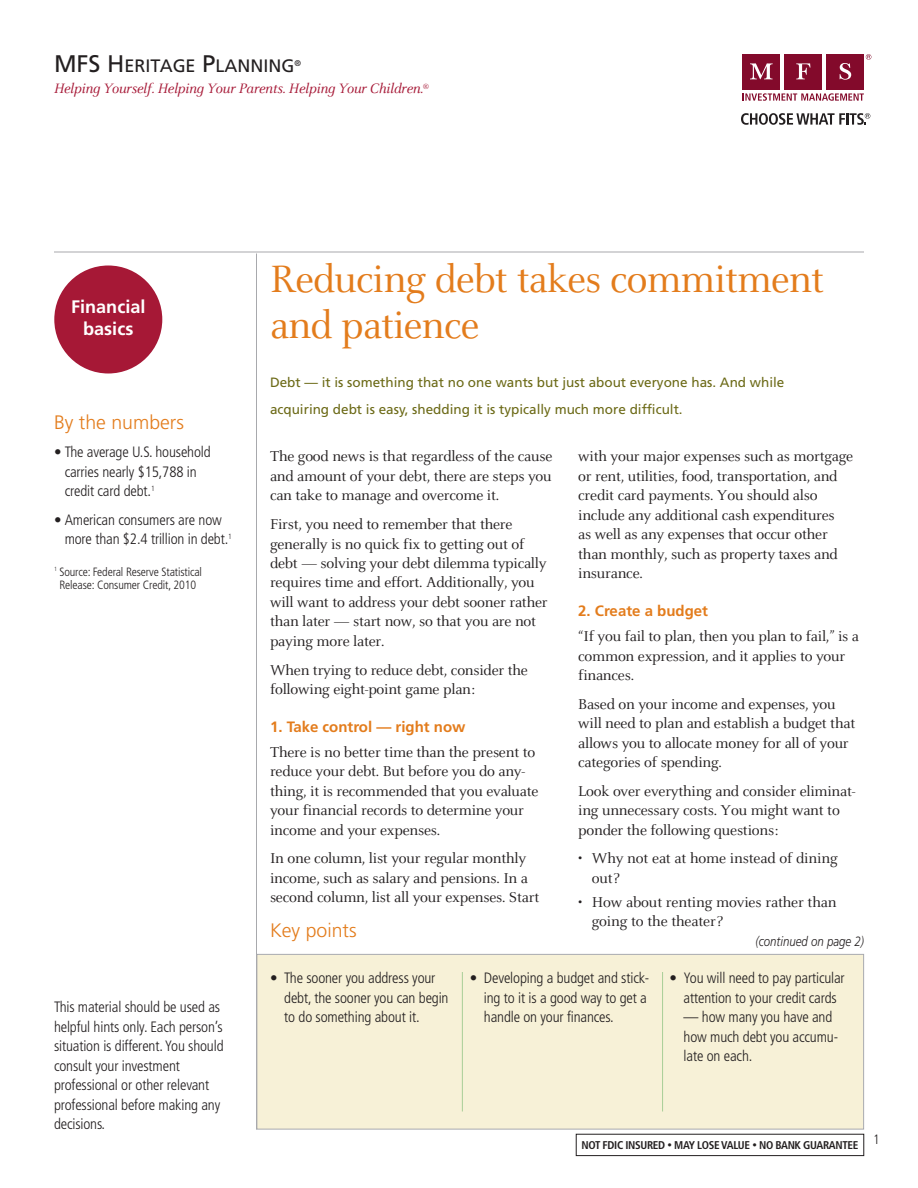
<style>
.page{position:relative;width:918px;height:1188px;background:#fff}
.page>*{position:absolute;margin:0;border:0;box-sizing:border-box;transform-origin:0 0}
.t1{font:42px/46.5px "Celeste OT";letter-spacing:-.02em;color:#e37c1c}
.t2{font:300 19.5px "Frutiger LT Std";color:#e37c1c}
.t3{font:700 18.15px/22.5px "Frutiger LT Std";color:#fff;text-align:center}
.t4{font:18px "Frutiger LT Std";color:#231f20}
.t5{font:15.75px/19.5px "Celeste OT";letter-spacing:-.015em;color:#231f20}
.t6{font:300 condensed 15px/19.5px "Frutiger LT Std";letter-spacing:-.01em;color:#231f20}
.t7{font:italic 15px "Celeste OT";letter-spacing:-.015em;color:#a61836}
.t8{font:700 15px "Frutiger LT Std";color:#e37c1c}
.t9{font:13.5px/27px "Frutiger LT Std";color:#6c6a17}
.t10{font:italic 300 13.5px "Frutiger LT Std";color:#231f20;scale:.85 1}
.t11{font:300 condensed 13.5px "Frutiger LT Std";color:#231f20}
.t12{font:300 condensed 12px/13.5px "Frutiger LT Std";letter-spacing:-.01em;color:#231f20;text-align:center}
.t13{font:700 condensed 11.25px "Frutiger LT Std";letter-spacing:-.03em;color:#231f20}
.t14{font:italic 6.75px "Celeste OT";color:#a61836}
.s1{font-size:24px}
.s2{font-size:9px}
</style>
<div class="page">
<div style="left:54px;top:266px;width:108px;height:108px;background:#a61836;border-radius:50%"></div>
<div style="left:257px;top:955px;width:606px;height:174px;background:#f7f1d7"></div>
<div style="left:256px;top:954px;width:608px;height:176px;border:1px solid #a8a9ad"></div>
<div style="left:576px;top:1134px;width:288px;height:22px;border:1px solid #231f20"></div>
<hr style="left:54px;top:252px;width:810px;height:1px;background:#a8a9ad">
<div style="left:743px;top:54px;width:37px;height:35px;background:#830a2b"></div>
<div style="left:784px;top:54px;width:38px;height:35px;background:#830a2b"></div>
<div style="left:826px;top:54px;width:38px;height:35px;background:#830a2b"></div>
<svg style="left:750px;top:63px;width:23px;height:16px"></svg>
<svg style="left:796px;top:63px;width:14px;height:16px"></svg>
<svg style="left:840px;top:63px;width:11px;height:17px"></svg>
<svg style="left:743px;top:93px;width:121px;height:8px"></svg>
<svg style="left:866px;top:54px;width:5px;height:6px"></svg>
<svg style="left:741px;top:113px;width:129px;height:12px"></svg>
<hr style="left:256px;top:254px;width:1px;height:876px;background:#a8a9ad">
<hr style="left:462px;top:972px;width:1px;height:139px;background:#a9ce97">
<hr style="left:662px;top:972px;width:1px;height:139px;background:#a9ce97">
<p class="t4" style="left:54px;top:58px;width:249px"><span class="s1">MFS H</span>ERITAGE <span class="s1">P</span>LANNING<sup>®</sup></p>
<p class="t7" style="left:54px;top:83px;width:371px">Helping Yourself. Helping Your Parents. Helping Your Children.</p>
<p class="t14" style="left:423px;top:83px;width:7px">®</p>
<p class="t3" style="left:71px;top:297px;width:76px">Financial basics</p>
<p class="t2" style="left:54px;top:414px;width:131px">By the numbers</p>
<p class="t6" style="left:65px;top:443px;width:148px;text-indent:-11px">• The average U.S. household carries nearly $15,788 in credit card debt.<sup>1</sup></p>
<p class="t6" style="left:65px;top:511px;width:169px;text-indent:-11px">• American consumers are now more than $2.4 trillion in debt.<sup>1</sup></p>
<p class="t12" style="left:54px;top:566px;width:150px"><sup>1</sup> Source: Federal Reserve Statistical<br>Release: Consumer Credit, 2010</p>
<p class="t6" style="left:54px;top:998px;width:171px">This material should be used as helpful hints only. Each person’s situation is different. You should consult your investment professional or other relevant professional before making any decisions.</p>
<h1 class="t1" style="left:270px;top:259px;width:556px">Reducing debt takes commitment and patience</h1>
<p class="t9" style="left:270px;top:370px;width:516px">Debt — it is something that no one wants but just about everyone has. And while acquiring debt is easy, shedding it is typically much more difficult.</p>
<p class="t5" style="left:270px;top:448px;width:284px;text-align:justify">The good news is that regardless of the cause and amount of your debt, there are steps you can take to manage and overcome it.</p>
<p class="t5" style="left:270px;top:516px;width:279px">First, you need to remember that there generally is no quick fix to getting out of debt — solving your debt dilemma typically requires time and effort. Additionally, you will want to address your debt sooner rather than later — start now, so that you are not paying more later.</p>
<p class="t5" style="left:270px;top:661px;width:259px">When trying to reduce debt, consider the following eight-point game plan:</p>
<p class="t8" style="left:270px;top:721px;width:197px">1. Take control — right now</p>
<p class="t5" style="left:270px;top:743px;width:270px">There is no better time than the present to reduce your debt. But before you do any&shy;thing, it is recommended that you evaluate your financial records to determine your income and your expenses.</p>
<p class="t5" style="left:270px;top:850px;width:271px">In one column, list your regular monthly income, such as salary and pensions. In a second column, list all your expenses. Start</p>
<p class="t5" style="left:578px;top:448px;width:276px">with your major expenses such as mortgage or rent, utilities, food, transportation, and credit card payments. You should also include any additional cash expenditures<br>as well as any expenses that occur other than monthly, such as property taxes and insurance.</p>
<p class="t8" style="left:578px;top:605px;width:131px">2. Create a budget</p>
<p class="t5" style="left:578px;top:628px;width:282px">“If you fail to plan, then you plan to fail,” is a common expression, and it applies to your finances.</p>
<p class="t5" style="left:578px;top:696px;width:279px">Based on your income and expenses, you will need to plan and establish a budget that allows you to allocate money for all of your categories of spending.</p>
<p class="t5" style="left:578px;top:783px;width:279px">Look over everything and consider eliminat&shy;ing unnecessary costs. You might want to ponder the following questions:</p>
<p class="t5" style="left:592px;top:850px;width:248px;text-indent:-13px">• Why not eat at home instead of dining out?</p>
<p class="t5" style="left:592px;top:894px;width:246px;text-indent:-13px">• How about renting movies rather than going to the theater?</p>
<p class="t10" style="left:756px;top:936px;width:129px">(continued on page 2)</p>
<p class="t2" style="left:270px;top:922px;width:88px">Key points</p>
<p class="t6" style="left:284px;top:969px;width:166px;text-indent:-14px">• The sooner you address your debt, the sooner you can begin to do something about it.</p>
<p class="t6" style="left:484px;top:969px;width:167px;text-indent:-14px">• Developing a budget and stick&shy;ing to it is a good way to get a handle on your finances.</p>
<p class="t6" style="left:669px;top:969px;width:177px;text-align:center">• You will need to pay particular attention to your credit cards</p>
<p class="t6" style="left:684px;top:1008px;width:156px">— how many you have and how much debt you accumu&shy;late on each.</p>
<p class="t13" style="left:582px;top:1140px;width:278px">NOT FDIC INSURED <span class="s2">•</span> MAY LOSE VALUE <span class="s2">•</span> NO BANK GUARANTEE</p>
<p class="t11" style="left:873px;top:1134px;width:8px">1</p>
</div>
